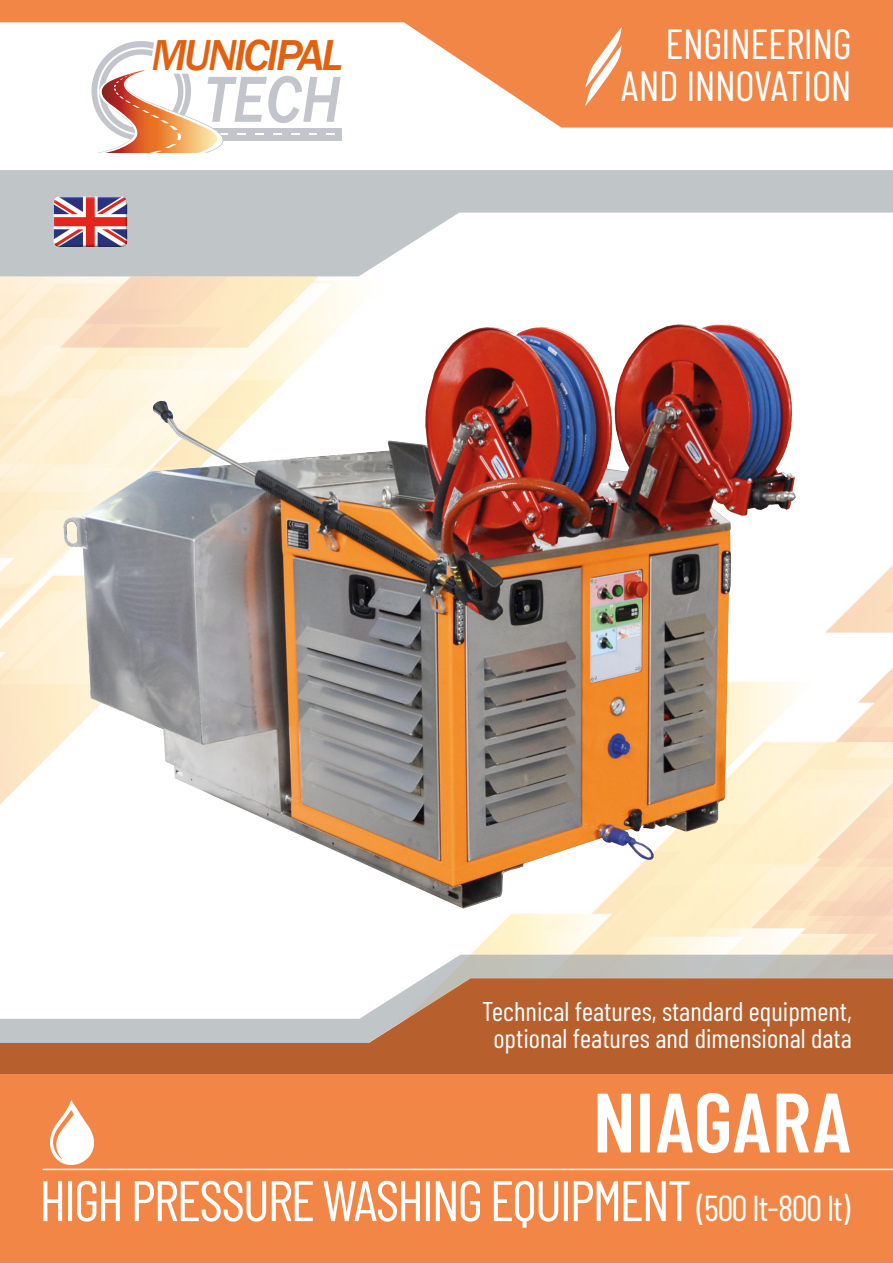
<style>
.page{position:relative;width:893px;height:1263px;background:#fff}
.page>*{position:absolute;margin:0;border:0;box-sizing:border-box;transform-origin:0 0}
.t1{font:600 84px "Barlow Condensed";color:#fff}
.t2{font:57px "Barlow Condensed";letter-spacing:-.04em;color:#fff}
.t3{font:italic 500 44.55px "Franklin Gothic";letter-spacing:-.065em;color:#e26110}
.t4{font:42px/42px "Barlow Condensed";letter-spacing:-.01em;color:#fff;text-align:right}
.t5{font:27px/27px "Barlow Condensed";color:#fff;text-align:center}
.s1{font-size:36px}
</style>
<div class="page">
<svg style="left:98px;top:128px;width:243px;height:25px"></svg>
<svg style="left:460px;top:884px;width:433px;height:71px"></svg>
<img style="left:0;top:276px;width:893px;height:608px">
<svg style="left:0;top:170px;width:893px;height:106px;fill:#c0c5c8"></svg>
<svg style="left:0;top:0;width:893px;height:128px;fill:#f18647"></svg>
<svg style="left:424px;top:955px;width:469px;height:23px;fill:#c0c0b8"></svg>
<svg style="left:0;top:978px;width:893px;height:97px;fill:#b85f2e"></svg>
<div style="left:0;top:1075px;width:893px;height:188px;background:#f18647"></div>
<img style="left:50px;top:1100px;width:43px;height:64px">
<hr style="left:43px;top:1169px;width:850px;height:1px;background:#fff">
<svg style="left:585px;top:27px;width:37px;height:79px"></svg>
<img style="left:64px;top:324px;width:731px;height:585px">
<img style="left:50px;top:195px;width:81px;height:54px">
<h3 class="t3" style="left:151px;top:28px;width:193px">MUNICIPAL</h3>
<h3 class="t4" style="left:620px;top:22px;width:233px">ENGINEERING<br>AND INNOVATION</h3>
<p class="t5" style="left:482px;top:996px;width:371px">Technical features, standard equipment, optional features and dimensional data</p>
<h1 class="t1" style="left:593px;top:1070px;width:261px">NIAGARA</h1>
<h2 class="t2" style="left:39px;top:1165px;width:812px">HIGH PRESSURE WASHING EQUIPMENT <span class="s1">(500 lt-800 lt)</span></h2>
</div>
